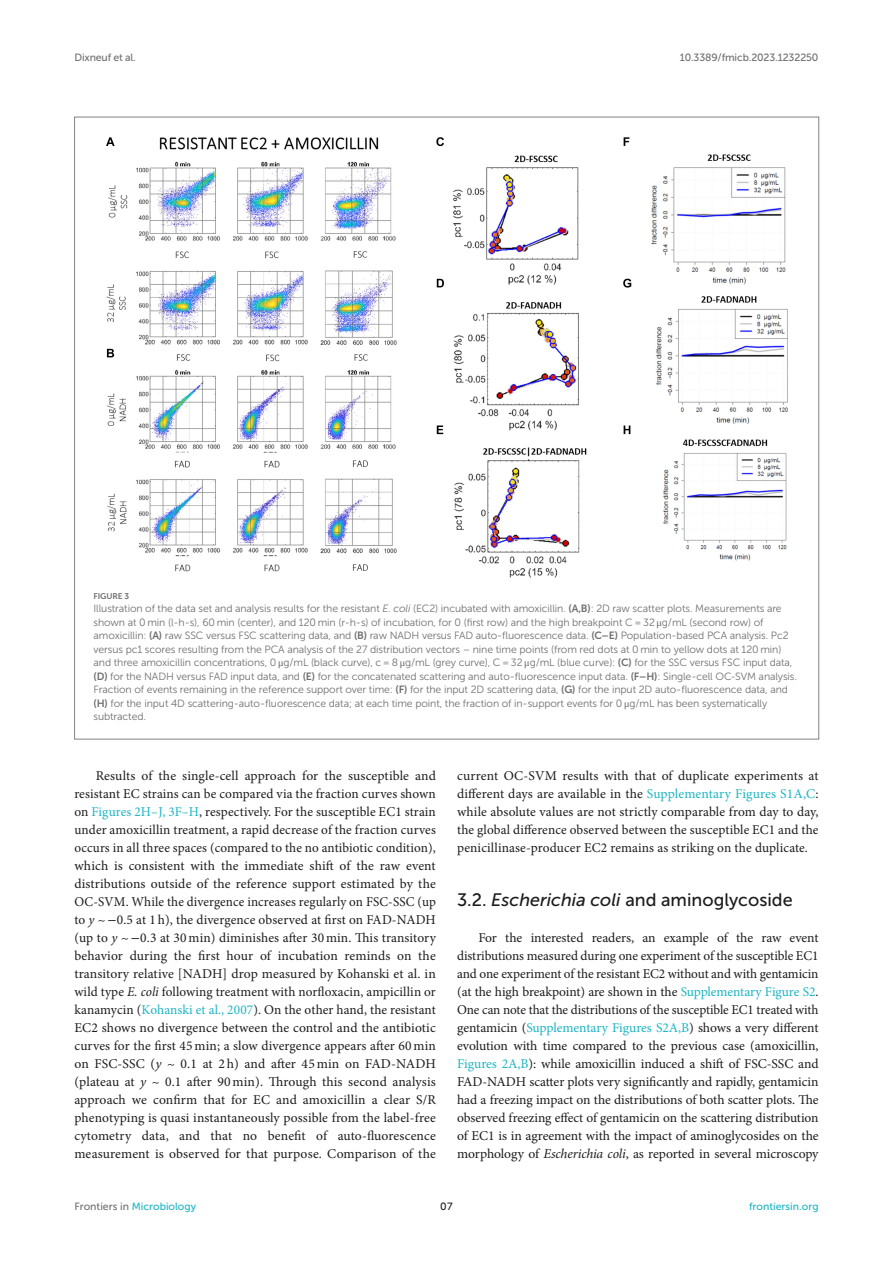
<style>
.page{position:relative;width:893px;height:1263px;background:#fff}
.page>*{position:absolute;margin:0;border:0;box-sizing:border-box;transform-origin:0 0}
.HEAD_2{font:18px "Museo Sans 500";color:#1b1c1b}
.TEXT{font:13.5px/18px "Minion Pro";letter-spacing:.01em;color:#1b1c1b;text-align:justify}
.TEXT_FLUSH{font:13.5px/18px "Minion Pro";letter-spacing:-.005em;color:#1b1c1b;text-align:justify}
.FIG_LEG{font:10.5px/13.5px "Museo Sans 300";letter-spacing:-.01em;color:#706f70}
.t1{font:10.5px "Museo Sans 500";letter-spacing:-.015em;color:#706f70}
.t2{font:10.5px "Museo Sans 500";color:#1db5c3}
.t3{font:10.5px "Museo Sans 500";color:#1b1c1b}
.FIG_HD{font:8.25px "Museo Sans 700";letter-spacing:-.01em;color:#706f70}
.s1{font-style:italic}
.s2{font-family:"Museo Sans 700"}
.s3{font-family:"STIX General"}
.s4{color:#1db5c3}
.s5{color:#706f70}
</style>
<div class="page">
<img style="left:106px;top:137px;width:682px;height:441px">
<p class="t1" style="left:74px;top:51px;width:63px">Dixneuf et al.</p>
<p class="t1" style="left:680px;top:51px;width:140px">10.3389/fmicb.2023.1232250</p>
<p class="FIG_HD" style="left:94px;top:591px;width:37px">FIGURE 3</p>
<p class="FIG_LEG" style="left:94px;top:602px;width:705px">Illustration of the data set and analysis results for the resistant <span class="s1">E. coli</span> (EC2) incubated with amoxicillin. <span class="s2">(A,B)</span>: 2D raw scatter plots. Measurements are shown at 0 min (l-h-s), 60 min (center), and 120 min (r-h-s) of incubation, for 0 (first row) and the high breakpoint C = 32 <span class="s3">μ</span>g/mL (second row) of amoxicillin: <span class="s2">(A)</span> raw SSC versus FSC scattering data, and <span class="s2">(B)</span> raw NADH versus FAD auto-fluorescence data. <span class="s2">(C–E)</span> Population-based PCA analysis. Pc2 versus pc1 scores resulting from the PCA analysis of the 27 distribution vectors – nine time points (from red dots at 0 min to yellow dots at 120 min) and three amoxicillin concentrations, 0 <span class="s3">μ</span>g/mL (black curve), c = 8 <span class="s3">μ</span>g/mL (grey curve), C = 32 <span class="s3">μ</span>g/mL (blue curve): <span class="s2">(C)</span> for the SSC versus FSC input data, <span class="s2">(D)</span> for the NADH versus FAD input data, and <span class="s2">(E)</span> for the concatenated scattering and auto-fluorescence input data. <span class="s2">(F–H)</span>: Single-cell OC-SVM analysis.<br>Fraction of events remaining in the reference support over time: <span class="s2">(F)</span> for the input 2D scattering data, <span class="s2">(G)</span> for the input 2D auto-fluorescence data, and <span class="s2">(H)</span> for the input 4D scattering-auto-fluorescence data; at each time point, the fraction of in-support events for 0 <span class="s3">μ</span>g/mL has been systematically subtracted.</p>
<p class="TEXT" style="left:74px;top:767px;width:363px;text-indent:21px">Results of the single-cell approach for the susceptible and resistant EC strains can be compared via the fraction curves shown on <span class="s4">Figures 2H–J, 3F–H</span>, respectively. For the susceptible EC1 strain under amoxicillin treatment, a rapid decrease of the fraction curves occurs in all three spaces (compared to the no antibiotic condition), which is consistent with the immediate shift of the raw event distributions outside of the reference support estimated by the OC-SVM. While the divergence increases regularly on FSC-SSC (up to <span class="s1">y</span> ~<span class="s3">−</span>0.5 at 1 h), the divergence observed at first on FAD-NADH (up to <span class="s1">y</span> ~<span class="s3">−</span>0.3 at 30 min) diminishes after 30 min. This transitory behavior during the first hour of incubation reminds on the transitory relative [NADH] drop measured by Kohanski et al. in wild type <span class="s1">E. coli</span> following treatment with norfloxacin, ampicillin or kanamycin (<span class="s4">Kohanski et al., 2007</span>). On the other hand, the resistant EC2 shows no divergence between the control and the antibiotic curves for the first 45 min; a slow divergence appears after 60 min on FSC-SSC (<span class="s1">y</span> ~ 0.1 at 2 h) and after 45 min on FAD-NADH (plateau at <span class="s1">y</span> ~ 0.1 after 90 min). Through this second analysis approach we confirm that for EC and amoxicillin a clear S/R phenotyping is quasi instantaneously possible from the label-free cytometry data, and that no benefit of auto-fluorescence measurement is observed for that purpose. Comparison of the</p>
<p class="TEXT" style="left:457px;top:767px;width:363px">current OC-SVM results with that of duplicate experiments at different days are available in the <span class="s4">Supplementary Figures S1A,C</span>: while absolute values are not strictly comparable from day to day, the global difference observed between the susceptible EC1 and the penicillinase-producer EC2 remains as striking on the duplicate.</p>
<p class="HEAD_2" style="left:457px;top:890px;width:337px">3.2. <span class="s1">Escherichia coli</span> and aminoglycoside</p>
<p class="TEXT_FLUSH" style="left:457px;top:929px;width:363px;text-indent:21px">For the interested readers, an example of the raw event distributions measured during one experiment of the susceptible EC1 and one experiment of the resistant EC2 without and with gentamicin (at the high breakpoint) are shown in the <span class="s4">Supplementary Figure S2</span>.<br>One can note that the distributions of the susceptible EC1 treated with gentamicin (<span class="s4">Supplementary Figures S2A,B</span>) shows a very different evolution with time compared to the previous case (amoxicillin, <span class="s4">Figures 2A,B</span>): while amoxicillin induced a shift of FSC-SSC and FAD-NADH scatter plots very significantly and rapidly, gentamicin had a freezing impact on the distributions of both scatter plots. The observed freezing effect of gentamicin on the scattering distribution of EC1 is in agreement with the impact of aminoglycosides on the morphology of <span class="s1">Escherichia coli</span>, as reported in several microscopy</p>
<p class="t2" style="left:74px;top:1200px;width:123px"><span class="s5">Frontiers in</span> Microbiology</p>
<p class="t3" style="left:440px;top:1200px;width:14px">07</p>
<p class="t2" style="left:749px;top:1200px;width:71px">frontiersin.org</p>
</div>
